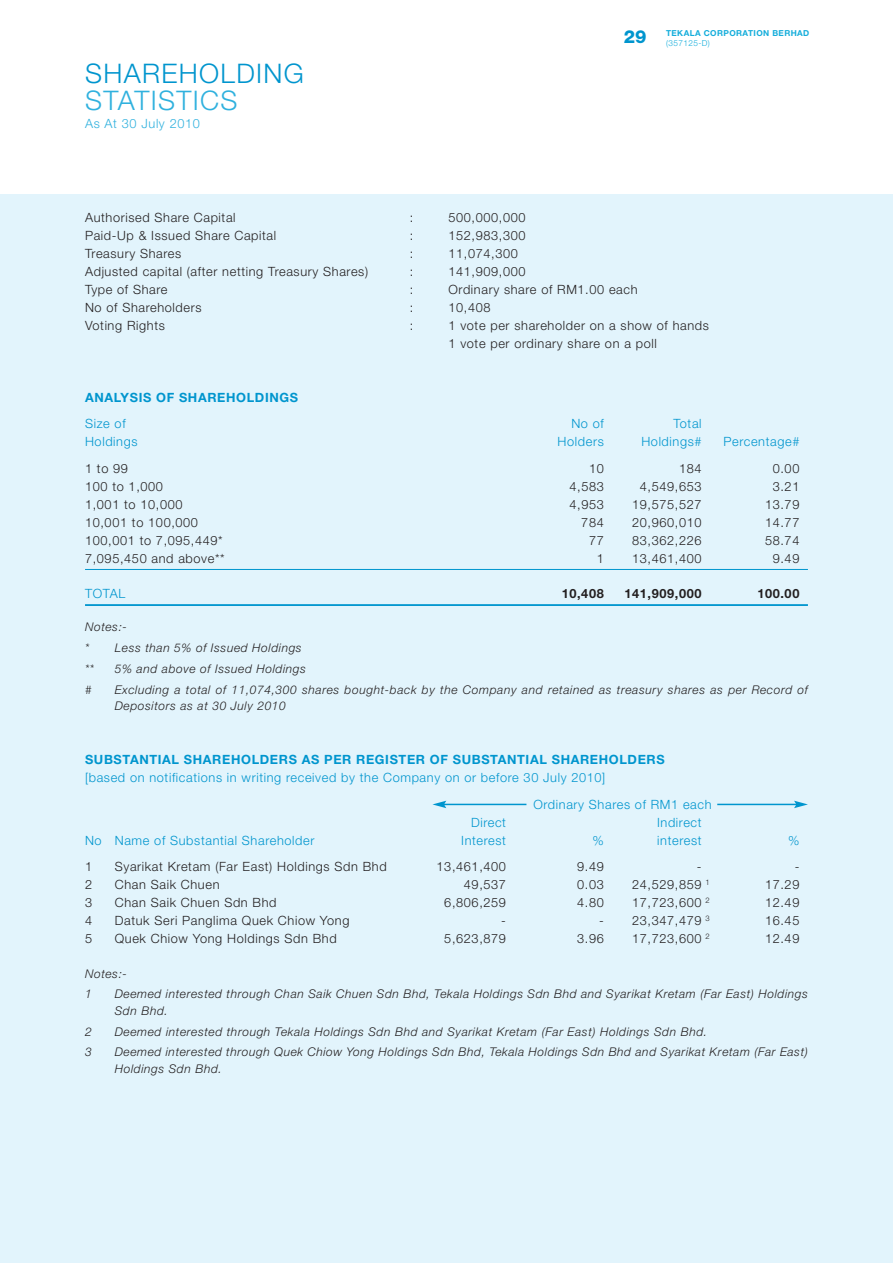
<style>
.page{position:relative;width:893px;height:1263px;background:#fff}
.page>*{position:absolute;margin:0;border:0;box-sizing:border-box;transform-origin:0 0}
.t1{font:300 27px "Helvetica Neue";letter-spacing:.05em;color:#0095ce}
.t2{font:300 27px "Helvetica Neue";letter-spacing:.05em;color:#30b1de}
.t3{font:300 12.75px/18px "Helvetica Neue";letter-spacing:.05em;color:#231f20}
.t4{font:300 12.75px/26.5px "Helvetica Neue";letter-spacing:.05em;color:#0095ce}
.t5{font:700 12.75px "Helvetica Neue";letter-spacing:.05em;color:#0095ce}
.t6{font:700 12.75px "Helvetica Neue";letter-spacing:.05em;color:#231f20}
.t7{font:300 12.75px "Helvetica Neue";letter-spacing:.05em;color:#30b1de}
.t8{font:italic 300 12px/20.7px "Helvetica Neue";letter-spacing:.05em;color:#231f20}
.t9{font:700 8.25px/9.9px "Helvetica Neue";letter-spacing:.05em;color:#14addb}
.s1{font-weight:300}
</style>
<div class="page">
<div style="left:0;top:194px;width:893px;height:1069px;background:#e2f4fc"></div>
<hr style="left:85px;top:569px;width:723px;height:1px;background:#0095ce">
<hr style="left:85px;top:604px;width:723px;height:2px;background:#0095ce">
<hr style="left:444px;top:804px;width:82px;height:1px;background:#0095ce">
<svg style="left:432px;top:801px;width:14px;height:7px"></svg>
<hr style="left:717px;top:804px;width:80px;height:1px;background:#0095ce">
<svg style="left:794px;top:801px;width:14px;height:7px"></svg>
<h1 class="t1" style="left:85px;top:64px;width:220px">SHAREHOLDING</h1>
<h1 class="t2" style="left:85px;top:91px;width:154px">STATISTICS</h1>
<p class="t7" style="left:85px;top:119px;width:116px">As At 30 July 2010</p>
<p class="t9" style="left:624px;top:29px;width:187px;text-indent:42px">TEKALA CORPORATION BERHAD<br><sup>29</sup> <span class="s1">(357125-D)</span></p>
<p class="t3" style="left:85px;top:209px;width:152px">Authorised Share Capital</p>
<p class="t3" style="left:410px;top:209px;width:5px">:</p>
<p class="t3" style="left:448px;top:209px;width:79px">500,000,000</p>
<p class="t3" style="left:85px;top:227px;width:193px">Paid-Up &amp; Issued Share Capital</p>
<p class="t3" style="left:410px;top:227px;width:5px">:</p>
<p class="t3" style="left:448px;top:227px;width:79px">152,983,300</p>
<p class="t3" style="left:85px;top:245px;width:98px">Treasury Shares</p>
<p class="t3" style="left:410px;top:245px;width:5px">:</p>
<p class="t3" style="left:448px;top:245px;width:71px">11,074,300</p>
<p class="t3" style="left:85px;top:263px;width:285px">Adjusted capital (after netting Treasury Shares)</p>
<p class="t3" style="left:410px;top:263px;width:5px">:</p>
<p class="t3" style="left:448px;top:263px;width:79px">141,909,000</p>
<p class="t3" style="left:85px;top:281px;width:84px">Type of Share</p>
<p class="t3" style="left:410px;top:281px;width:5px">:</p>
<p class="t3" style="left:448px;top:281px;width:191px">Ordinary share of RM1.00 each</p>
<p class="t3" style="left:85px;top:299px;width:118px">No of Shareholders</p>
<p class="t3" style="left:410px;top:299px;width:5px">:</p>
<p class="t3" style="left:448px;top:299px;width:44px">10,408</p>
<p class="t3" style="left:85px;top:317px;width:81px">Voting Rights</p>
<p class="t3" style="left:410px;top:317px;width:5px">:</p>
<p class="t3" style="left:448px;top:317px;width:262px">1 vote per shareholder on a show of hands<br>1 vote per ordinary share on a poll</p>
<p class="t5" style="left:85px;top:393px;width:215px">ANALYSIS OF SHAREHOLDINGS</p>
<p class="t4" style="left:85px;top:412px;width:42px">Size of</p>
<p class="t4" style="left:571px;top:412px;width:34px">No of</p>
<p class="t4" style="left:674px;top:412px;width:30px">Total</p>
<p class="t4" style="left:85px;top:430px;width:54px">Holdings</p>
<p class="t4" style="left:557px;top:430px;width:48px">Holders</p>
<p class="t4" style="left:641px;top:430px;width:62px">Holdings#</p>
<p class="t4" style="left:723px;top:430px;width:78px">Percentage#</p>
<p class="t3" style="left:85px;top:460px;width:44px">1 to 99</p>
<p class="t3" style="left:589px;top:460px;width:16px">10</p>
<p class="t3" style="left:679px;top:460px;width:24px">184</p>
<p class="t3" style="left:773px;top:460px;width:28px">0.00</p>
<p class="t3" style="left:85px;top:478px;width:80px">100 to 1,000</p>
<p class="t3" style="left:569px;top:478px;width:36px">4,583</p>
<p class="t3" style="left:640px;top:478px;width:63px">4,549,653</p>
<p class="t3" style="left:773px;top:478px;width:28px">3.21</p>
<p class="t3" style="left:85px;top:496px;width:99px">1,001 to 10,000</p>
<p class="t3" style="left:569px;top:496px;width:36px">4,953</p>
<p class="t3" style="left:632px;top:496px;width:71px">19,575,527</p>
<p class="t3" style="left:765px;top:496px;width:36px">13.79</p>
<p class="t3" style="left:85px;top:514px;width:115px">10,001 to 100,000</p>
<p class="t3" style="left:581px;top:514px;width:24px">784</p>
<p class="t3" style="left:632px;top:514px;width:71px">20,960,010</p>
<p class="t3" style="left:765px;top:514px;width:36px">14.77</p>
<p class="t3" style="left:85px;top:532px;width:139px">100,001 to 7,095,449*</p>
<p class="t3" style="left:589px;top:532px;width:16px">77</p>
<p class="t3" style="left:632px;top:532px;width:71px">83,362,226</p>
<p class="t3" style="left:765px;top:532px;width:36px">58.74</p>
<p class="t3" style="left:85px;top:550px;width:141px">7,095,450 and above**</p>
<p class="t3" style="left:597px;top:550px;width:9px">1</p>
<p class="t3" style="left:632px;top:550px;width:71px">13,461,400</p>
<p class="t3" style="left:773px;top:550px;width:28px">9.49</p>
<p class="t4" style="left:85px;top:581px;width:42px">TOTAL</p>
<p class="t6" style="left:562px;top:589px;width:44px">10,408</p>
<p class="t6" style="left:624px;top:589px;width:79px">141,909,000</p>
<p class="t6" style="left:757px;top:589px;width:44px">100.00</p>
<p class="t8" style="left:85px;top:618px;width:218px">Notes:-<br>* Less than 5% of Issued Holdings **</p>
<p class="t8" style="left:115px;top:659px;width:193px">5% and above of Issued Holdings</p>
<p class="t8" style="left:85px;top:680px;width:8px">#</p>
<p class="t8" style="left:115px;top:682px;width:695px;line-height:16.5px">Excluding a total of 11,074,300 shares bought-back by the Company and retained as treasury shares as per Record of<br>Depositors as at 30 July 2010</p>
<p class="t5" style="left:85px;top:755px;width:581px">SUBSTANTIAL SHAREHOLDERS AS PER REGISTER OF SUBSTANTIAL SHAREHOLDERS</p>
<p class="t4" style="left:533px;top:765px;width:180px;text-indent:-448px">[based on notifications in writing received by the Company on or before 30 July 2010]<br>Ordinary Shares of RM1 each</p>
<p class="t4" style="left:471px;top:810px;width:37px">Direct</p>
<p class="t4" style="left:657px;top:810px;width:46px">Indirect</p>
<p class="t4" style="left:85px;top:828px;width:231px">No Name of Substantial Shareholder</p>
<p class="t4" style="left:461px;top:828px;width:46px">Interest</p>
<p class="t4" style="left:592px;top:828px;width:13px">%</p>
<p class="t4" style="left:657px;top:828px;width:46px">interest</p>
<p class="t4" style="left:788px;top:828px;width:13px">%</p>
<p class="t3" style="left:85px;top:859px;width:9px">1</p>
<p class="t3" style="left:115px;top:859px;width:273px">Syarikat Kretam (Far East) Holdings Sdn Bhd</p>
<p class="t3" style="left:437px;top:859px;width:71px">13,461,400</p>
<p class="t3" style="left:577px;top:859px;width:28px">9.49</p>
<p class="t3" style="left:697px;top:859px;width:6px">-</p>
<p class="t3" style="left:795px;top:859px;width:6px">-</p>
<p class="t3" style="left:85px;top:877px;width:9px">2</p>
<p class="t3" style="left:115px;top:877px;width:106px">Chan Saik Chuen</p>
<p class="t3" style="left:464px;top:877px;width:44px">49,537</p>
<p class="t3" style="left:577px;top:877px;width:28px">0.03</p>
<p class="t3" style="left:632px;top:877px;width:79px">24,529,859 <sup>1</sup></p>
<p class="t3" style="left:765px;top:877px;width:36px">17.29</p>
<p class="t3" style="left:85px;top:895px;width:9px">3</p>
<p class="t3" style="left:115px;top:895px;width:163px">Chan Saik Chuen Sdn Bhd</p>
<p class="t3" style="left:444px;top:895px;width:63px">6,806,259</p>
<p class="t3" style="left:577px;top:895px;width:28px">4.80</p>
<p class="t3" style="left:632px;top:895px;width:79px">17,723,600 <sup>2</sup></p>
<p class="t3" style="left:765px;top:895px;width:36px">12.49</p>
<p class="t3" style="left:85px;top:913px;width:9px">4</p>
<p class="t3" style="left:115px;top:913px;width:236px">Datuk Seri Panglima Quek Chiow Yong</p>
<p class="t3" style="left:501px;top:913px;width:6px">-</p>
<p class="t3" style="left:599px;top:913px;width:112px">- 23,347,479 <sup>3</sup></p>
<p class="t3" style="left:765px;top:913px;width:36px">16.45</p>
<p class="t3" style="left:85px;top:931px;width:9px">5</p>
<p class="t3" style="left:115px;top:931px;width:223px">Quek Chiow Yong Holdings Sdn Bhd</p>
<p class="t3" style="left:444px;top:931px;width:63px">5,623,879</p>
<p class="t3" style="left:577px;top:931px;width:28px">3.96</p>
<p class="t3" style="left:632px;top:931px;width:79px">17,723,600 <sup>2</sup></p>
<p class="t3" style="left:765px;top:931px;width:36px">12.49</p>
<p class="t8" style="left:85px;top:964px;width:43px">Notes:-<br>1</p>
<p class="t8" style="left:115px;top:987px;width:695px;line-height:16.5px">Deemed interested through Chan Saik Chuen Sdn Bhd, Tekala Holdings Sdn Bhd and Syarikat Kretam (Far East) Holdings<br>Sdn Bhd.</p>
<p class="t8" style="left:85px;top:1022px;width:8px">2</p>
<p class="t8" style="left:115px;top:1022px;width:594px">Deemed interested through Tekala Holdings Sdn Bhd and Syarikat Kretam (Far East) Holdings Sdn Bhd.</p>
<p class="t8" style="left:85px;top:1043px;width:8px">3</p>
<p class="t8" style="left:115px;top:1045px;width:695px;line-height:16.5px">Deemed interested through Quek Chiow Yong Holdings Sdn Bhd, Tekala Holdings Sdn Bhd and Syarikat Kretam (Far East)<br>Holdings Sdn Bhd.</p>
</div>
